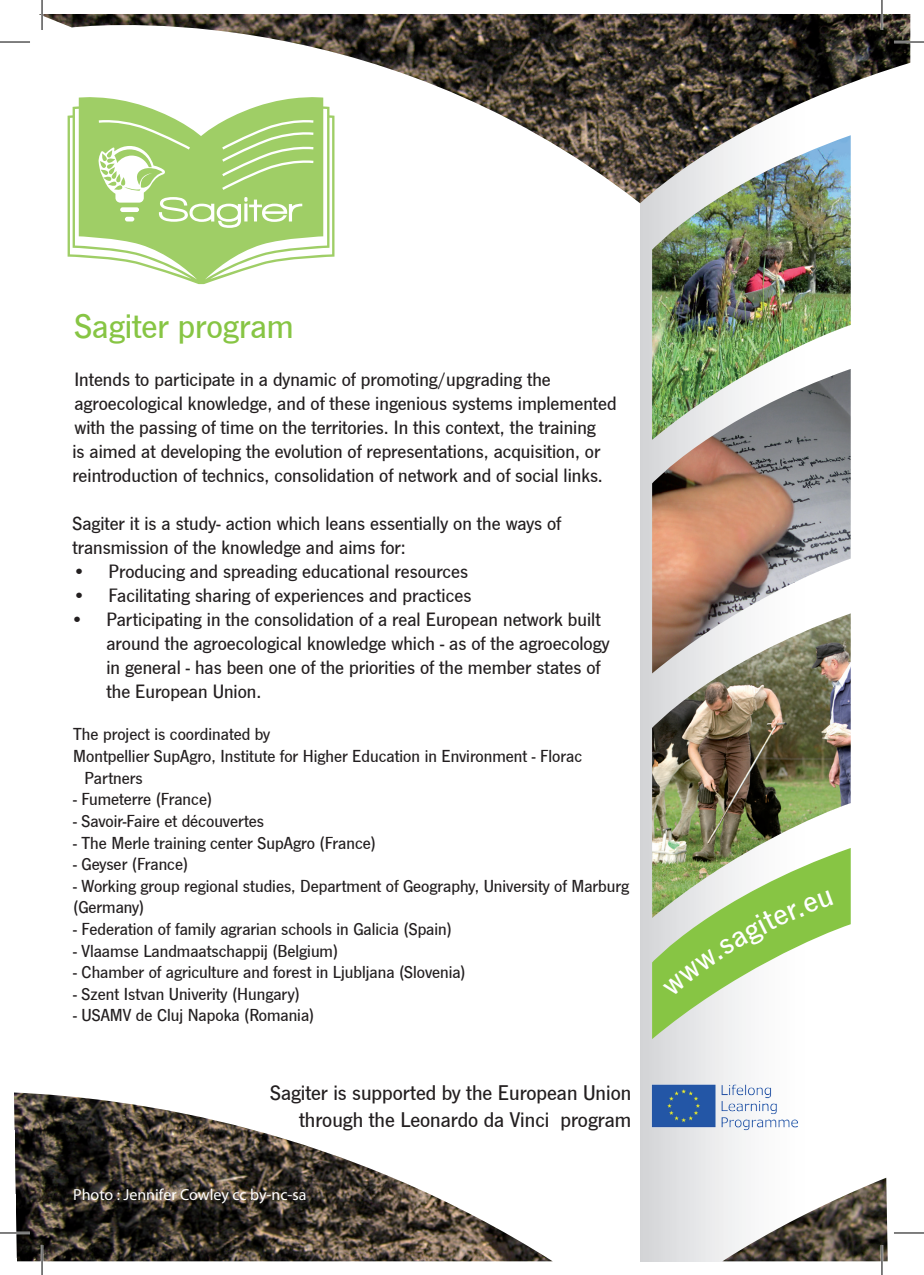
<style>
.page{position:relative;width:924px;height:1275px;background:#fff}
.page>*{position:absolute;margin:0;border:0;box-sizing:border-box;transform-origin:0 0}
.t1{font:36px "News Gothic T Medium";color:#87c544}
.t2{font:22px/26.4px "News Gothic T Medium";color:#231f20;text-align:right}
.t3{font:20px/24px "News Gothic T Medium";color:#231f20}
.t4{font:18px/21.6px "News Gothic T Medium";color:#231f20}
.t5{font:16px "Myriad Pro";color:#fff}
</style>
<div class="page">
<div style="left:640px;top:14px;width:269px;height:1247px;background:linear-gradient(to right,#dedfe1,#fff)"></div>
<svg style="left:68px;top:203px;width:266px;height:81px"></svg>
<svg style="left:98px;top:203px;width:215px;height:25px"></svg>
<img style="left:39px;top:14px;width:870px;height:189px">
<img style="left:14px;top:1092px;width:873px;height:169px">
<img style="left:651px;top:135px;width:199px;height:234px">
<img style="left:651px;top:369px;width:199px;height:244px">
<img style="left:651px;top:613px;width:199px;height:235px">
<img style="left:646px;top:1078px;width:164px;height:64px">
<hr style="left:893px;top:41px;width:30px;height:2px;background:#fff">
<hr style="left:0;top:1231px;width:30px;height:3px;background:#fff">
<hr style="left:893px;top:1231px;width:30px;height:3px;background:#fff">
<hr style="left:41px;top:0;width:2px;height:30px;background:#fff">
<hr style="left:41px;top:1245px;width:2px;height:30px;background:#fff">
<hr style="left:880px;top:0;width:2px;height:30px;background:#fff">
<hr style="left:880px;top:1245px;width:2px;height:30px;background:#fff">
<hr style="left:0;top:42px;width:30px;height:1px;background:#000">
<hr style="left:893px;top:42px;width:30px;height:1px;background:#000">
<hr style="left:0;top:1232px;width:30px;height:1px;background:#000">
<hr style="left:893px;top:1232px;width:30px;height:1px;background:#000">
<hr style="left:42px;top:0;width:1px;height:30px;background:#000">
<hr style="left:42px;top:1245px;width:1px;height:30px;background:#000">
<hr style="left:881px;top:0;width:1px;height:30px;background:#000">
<hr style="left:881px;top:1245px;width:1px;height:30px;background:#000">
<svg style="left:651px;top:848px;width:199px;height:191px"></svg>
<h1 class="t1" style="left:74px;top:305px;width:221px">Sagiter program</h1>
<p class="t3" style="left:72px;top:367px;width:545px">Intends to participate in a dynamic of promoting/upgrading the agroecological knowledge, and of these ingenious systems implemented with the passing of time on the territories. In this context, the training<br>is aimed at developing the evolution of representations, acquisition, or reintroduction of technics, consolidation of network and of social links.</p>
<p class="t3" style="left:72px;top:511px;width:490px">Sagiter it is a study- action which leans essentially on the ways of transmission of the knowledge and aims for:</p>
<p class="t3" style="left:72px;top:559px;width:397px">• Producing and spreading educational resources</p>
<p class="t3" style="left:72px;top:583px;width:400px">• Facilitating sharing of experiences and practices</p>
<p class="t3" style="left:106px;top:607px;width:504px;text-indent:-36px">• Participating in the consolidation of a real European network built around the agroecological knowledge which - as of the agroecology in general - has been one of the priorities of the member states of the European Union.</p>
<p class="t4" style="left:73px;top:723px;width:198px">The project is coordinated by</p>
<p class="t4" style="left:73px;top:745px;width:510px">Montpellier SupAgro, Institute for Higher Education in Environment - Florac</p>
<p class="t4" style="left:85px;top:766px;width:60px">Partners</p>
<p class="t4" style="left:73px;top:788px;width:140px">- Fumeterre (France)</p>
<p class="t4" style="left:73px;top:810px;width:192px">- Savoir-Faire et découvertes</p>
<p class="t4" style="left:73px;top:831px;width:304px">- The Merle training center SupAgro (France)</p>
<p class="t4" style="left:73px;top:853px;width:116px">- Geyser (France)</p>
<p class="t4" style="left:73px;top:874px;width:557px">- Working group regional studies, Department of Geography, University of Marburg (Germany)</p>
<p class="t4" style="left:73px;top:918px;width:380px">- Federation of family agrarian schools in Galicia (Spain)</p>
<p class="t4" style="left:73px;top:939px;width:266px">- Vlaamse Landmaatschappij (Belgium)</p>
<p class="t4" style="left:73px;top:961px;width:394px">- Chamber of agriculture and forest in Ljubljana (Slovenia)</p>
<p class="t4" style="left:73px;top:982px;width:228px">- Szent Istvan Univerity (Hungary)</p>
<p class="t4" style="left:73px;top:1004px;width:242px">- USAMV de Cluj Napoka (Romania)</p>
<p class="t2" style="left:270px;top:1079px;width:362px">Sagiter is supported by the European Union through the Leonardo da Vinci program</p>
<p class="t5" style="left:73px;top:1184px;width:235px">Photo : Jennifer Cowley cc by-nc-sa</p>
</div>
